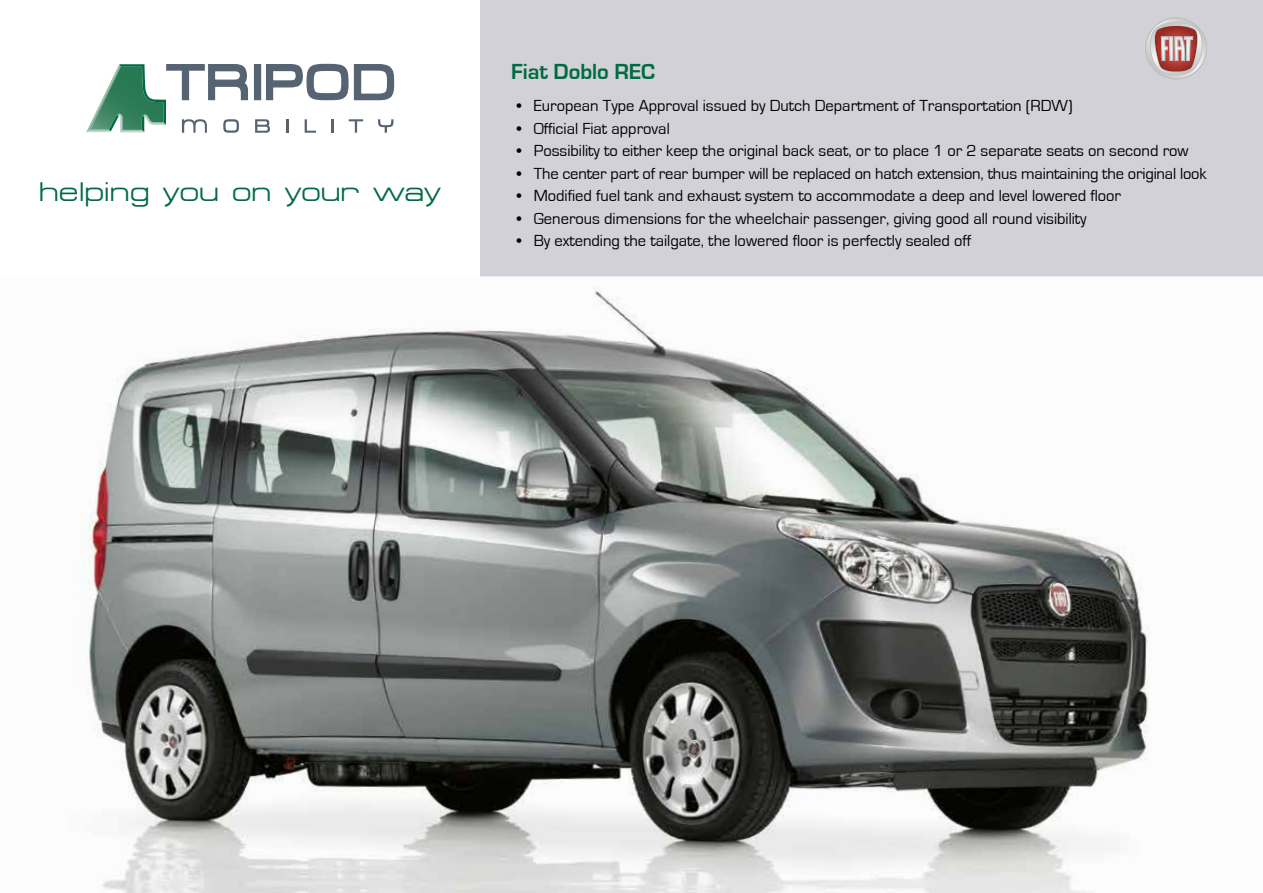
<style>
.page{position:relative;width:1263px;height:893px;background:#fff}
.page>*{position:absolute;margin:0;border:0;box-sizing:border-box;transform-origin:0 0}
.t1{font:27px "Micro Extended";color:#006b41}
.t2{font:700 22.5px "Eurostile";color:#006b41}
.t3{font:16.5px "Eurostile";color:#000}
</style>
<div class="page">
<div style="left:480px;top:0;width:783px;height:303px;background:#d2d1d8"></div>
<img style="left:81px;top:276px;width:1182px;height:617px">
<div style="left:255px;top:65px;width:5px;height:35px;background:#556373"></div>
<div style="left:254px;top:64px;width:7px;height:36px;border:1px solid #556373"></div>
<svg style="left:266px;top:64px;width:128px;height:37px"></svg>
<svg style="left:86px;top:64px;width:162px;height:69px"></svg>
<svg style="left:255px;top:119px;width:15px;height:14px"></svg>
<hr style="left:286px;top:119px;width:3px;height:14px;background:#556373">
<svg style="left:305px;top:119px;width:11px;height:14px"></svg>
<svg style="left:331px;top:119px;width:2px;height:14px"></svg>
<svg style="left:349px;top:119px;width:14px;height:14px"></svg>
<svg style="left:378px;top:119px;width:15px;height:14px"></svg>
<svg style="left:1146px;top:18px;width:60px;height:61px"></svg>
<div style="left:1146px;top:18px;width:60px;height:61px;border:1px solid #c2c3c4;border-radius:50%"></div>
<svg style="left:1150px;top:22px;width:52px;height:55px"></svg>
<h1 class="t1" style="left:39px;top:178px;width:403px">helping you on your way</h1>
<h2 class="t2" style="left:511px;top:59px;width:146px">Fiat Doblo REC</h2>
<p class="t3" style="left:517px;top:97px;width:557px">• European Type Approval issued by Dutch Department of Transportation (RDW)</p>
<p class="t3" style="left:517px;top:120px;width:155px">• Official Fiat approval</p>
<p class="t3" style="left:517px;top:142px;width:673px">• Possibility to either keep the original back seat, or to place 1 or 2 separate seats on second row</p>
<p class="t3" style="left:517px;top:165px;width:691px">• The center part of rear bumper will be replaced on hatch extension, thus maintaining the original look</p>
<p class="t3" style="left:517px;top:187px;width:606px">• Modified fuel tank and exhaust system to accommodate a deep and level lowered floor</p>
<p class="t3" style="left:517px;top:210px;width:571px">• Generous dimensions for the wheelchair passenger, giving good all round visibility</p>
<p class="t3" style="left:517px;top:232px;width:456px">• By extending the tailgate, the lowered floor is perfectly sealed off</p>
</div>
